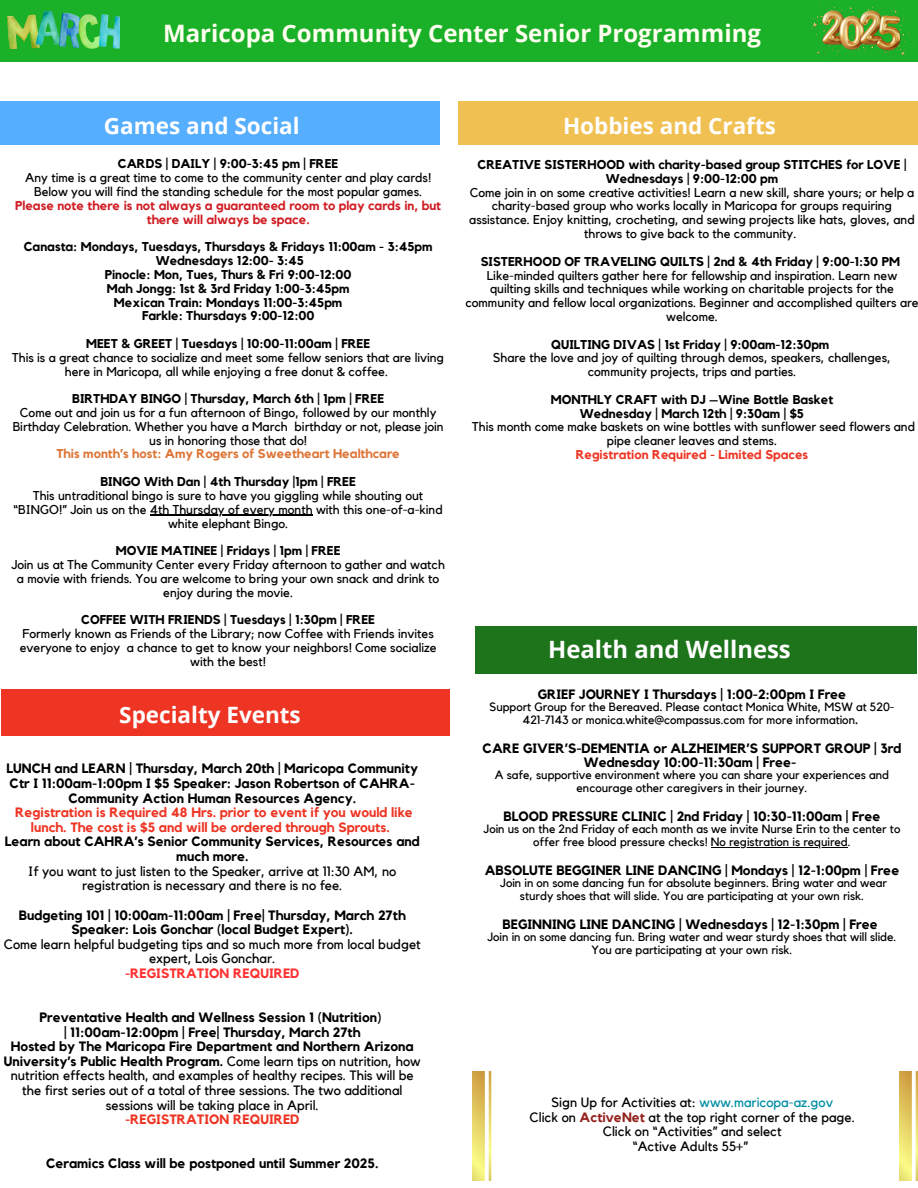
<style>
.page{position:relative;width:918px;height:1188px;background:#fff}
.page>*{position:absolute;margin:0;border:0;box-sizing:border-box;transform-origin:0 0}
.t1{font:700 24px "Open Sans";color:#fffff0}
.t2{font:700 23.85px "Open Sans";color:#fff}
.t3{font:700 22.5px "Open Sans";color:#fff}
.t4{font:700 13.5px/14.7px "Kollektif";color:#000;text-align:center}
.t5{font:13.5px/14.7px "Kollektif";color:#000;text-align:center}
.t6{font:12.75px/13.8px "Kollektif";color:#000;text-align:center}
.t7{font:700 12.75px/13.8px "Kollektif";color:#000;text-align:center}
.t8{font:12px/13px "Kollektif";color:#000;text-align:center}
.s1{font-weight:700}
.s2{font-weight:700;color:#d11e25}
.s3{font-weight:700;color:#dd7536}
.s4{font-weight:400}
.s5{color:#ee3524}
.s6{color:#ff3131}
.s7{font-weight:700;color:#ee3524}
.s8{color:#008da3}
.s9{font-weight:700;color:#94221e}
</style>
<div class="page">
<div style="left:0;top:0;width:918px;height:61px;background:#1ab028"></div>
<div style="left:0;top:101px;width:440px;height:44px;background:#56aeff"></div>
<div style="left:459px;top:101px;width:459px;height:44px;background:#f1c052"></div>
<div style="left:475px;top:626px;width:442px;height:48px;background:#1d741b"></div>
<div style="left:1px;top:689px;width:449px;height:47px;background:#ee3524"></div>
<img style="left:7px;top:11px;width:113px;height:37px">
<img style="left:809px;top:5px;width:105px;height:57px">
<hr style="left:150px;top:515px;width:163px;height:1px;background:#000">
<hr style="left:711px;top:847px;width:137px;height:1px;background:#000">
<img style="left:473px;top:1071px;width:19px;height:110px">
<img style="left:899px;top:1071px;width:19px;height:110px">
<p class="t1" style="left:163px;top:16px;width:599px">Maricopa Community Center Senior Programming</p>
<h1 class="t3" style="left:104px;top:110px;width:197px">Games and Social</h1>
<p class="t3" style="left:563px;top:110px;width:214px">Hobbies and Crafts</p>
<h3 class="t6" style="left:15px;top:158px;width:427px"><span class="s1">CARDS | DAILY | 9:00-3:45 pm | FREE<br></span>Any time is a great time to come to the community center and play cards!<br>Below you will find the standing schedule for the most popular games.<br><span class="s2">Please note there is not always a guaranteed room to play cards in, but there will always be space.</span></h3>
<h2 class="t7" style="left:24px;top:240px;width:410px">Canasta: Mondays, Tuesdays, Thursdays &amp; Fridays 11:00am - 3:45pm Wednesdays 12:00- 3:45<br>Pinocle: Mon, Tues, Thurs &amp; Fri 9:00-12:00<br>Mah Jongg: 1st &amp; 3rd Friday 1:00-3:45pm<br>Mexican Train: Mondays 11:00-3:45pm<br>Farkle: Thursdays 9:00-12:00</h2>
<h3 class="t6" style="left:12px;top:337px;width:433px"><span class="s1">MEET &amp; GREET | Tuesdays | 10:00-11:00am | FREE<br></span>This is a great chance to socialize and meet some fellow seniors that are living here in Maricopa, all while enjoying a free donut &amp; coffee.</h3>
<h3 class="t6" style="left:13px;top:392px;width:433px"><span class="s1">BIRTHDAY BINGO | Thursday, March 6th | 1pm | FREE<br></span>Come out and join us for a fun afternoon of Bingo, followed by our monthly Birthday Celebration. Whether you have a March birthday or not, please join us in honoring those that do!<br><span class="s3">This month’s host: Amy Rogers of Sweetheart Healthcare</span></h3>
<h3 class="t6" style="left:14px;top:475px;width:431px"><span class="s1">BINGO With Dan | 4th Thursday |1pm | FREE<br></span>This untraditional bingo is sure to have you giggling while shouting out “BINGO!” Join us on the 4th Thursday of every month with this one-of-a-kind</h3>
<h3 class="t7" style="left:116px;top:510px;width:226px;line-height:27.6px"><span class="s4">white elephant Bingo.<br></span>MOVIE MATINEE | Fridays | 1pm | FREE</h3>
<h3 class="t6" style="left:11px;top:558px;width:435px">Join us at The Community Center every Friday afternoon to gather and watch a movie with friends. You are welcome to bring your own snack and drink to</h3>
<h3 class="t7" style="left:81px;top:579px;width:295px;line-height:27.6px"><span class="s4">enjoy during the movie.<br></span>COFFEE WITH FRIENDS | Tuesdays | 1:30pm | FREE</h3>
<h3 class="t6" style="left:20px;top:627px;width:416px;text-align:left">Formerly known as Friends of the Library; now Coffee with Friends invites everyone to enjoy</h3>
<h1 class="t6" style="left:190px;top:641px;width:248px;text-align:left;text-indent:-63px">a chance to get to know your neighbors! Come socialize with the best!</h1>
<h1 class="t3" style="left:119px;top:699px;width:183px">Specialty Events</h1>
<p class="t4" style="left:5px;top:762px;width:417px">LUNCH and LEARN | Thursday, March 20th | Maricopa Community Ctr I 11:00am-1:00pm I $5 Speaker: Jason Robertson of CAHRA-Community Action Human Resources Agency.<br><span class="s5">Registration is Required 48 Hrs. prior to event if you would like lunch. The cost is $5 and will be ordered through Sprouts.<br></span>Learn about CAHRA’s Senior Community Services, Resources and much more.<br><span class="s4">If you want to just listen to the Speaker, arrive at 11:30 AM, no registration is necessary and there is no fee.</span></p>
<p class="t4" style="left:4px;top:908px;width:419px">Budgeting 101 | 10:00am-11:00am | Free| Thursday, March 27th Speaker: Lois Gonchar (local Budget Expert).<br><span class="s4">Come learn helpful budgeting tips and so much more from local budget expert, Lois Gonchar.<br></span><span class="s6">-REGISTRATION REQUIRED</span></p>
<p class="t5" style="left:4px;top:1010px;width:418px"><span class="s1">Preventative Health and Wellness Session 1 (Nutrition)<br>| 11:00am-12:00pm | Free| Thursday, March 27th<br>Hosted by The Maricopa Fire Department and Northern Arizona University’s Public Health Program.</span> Come learn tips on nutrition, how nutrition effects health, and examples of healthy recipes. This will be the first series out of a total of three sessions. The two additional sessions will be taking place in April.<br><span class="s7">-REGISTRATION REQUIRED</span></p>
<p class="t4" style="left:46px;top:1157px;width:334px">Ceramics Class will be postponed until Summer 2025.</p>
<h3 class="t6" style="left:469px;top:158px;width:447px"><span class="s1">CREATIVE SISTERHOOD with charity-based group STITCHES for LOVE | Wednesdays | 9:00-12:00 pm<br></span>Come join in on some creative activities! Learn a new skill, share yours; or help a charity-based group who works locally in Maricopa for groups requiring assistance. Enjoy knitting, crocheting, and sewing projects like hats, gloves, and throws to give back to the community.</h3>
<h3 class="t6" style="left:465px;top:255px;width:455px"><span class="s1">SISTERHOOD OF TRAVELING QUILTS | 2nd &amp; 4th Friday | 9:00-1:30 PM </span>Like-minded quilters gather here for fellowship and inspiration. Learn new quilting skills and techniques while working on charitable projects for the community and fellow local organizations. Beginner and accomplished quilters are welcome.</h3>
<h3 class="t6" style="left:493px;top:338px;width:399px"><span class="s1">QUILTING DIVAS | 1st Friday | 9:00am-12:30pm<br></span>Share the love and joy of quilting through demos, speakers, challenges, community projects, trips and parties.</h3>
<h2 class="t6" style="left:472px;top:393px;width:444px"><span class="s1">MONTHLY CRAFT with DJ –Wine Bottle Basket<br>Wednesday | March 12th | 9:30am | $5<br></span>This month come make baskets on wine bottles with sunflower seed flowers and pipe cleaner leaves and stems.<br><span class="s7">Registration Required - Limited Spaces</span></h2>
<h1 class="t2" style="left:548px;top:633px;width:244px">Health and Wellness</h1>
<h3 class="t4" style="left:538px;top:687px;width:310px">GRIEF JOURNEY I Thursdays | 1:00-2:00pm I Free</h3>
<h3 class="t8" style="left:489px;top:701px;width:407px">Support Group for the Bereaved. Please contact Monica White, MSW at 520-<br>421-7143 or monica.white@compassus.com for more information<span class="s1">.</span></h3>
<h3 class="t4" style="left:483px;top:742px;width:420px;line-height:14px">CARE GIVER’S-DEMENTIA or ALZHEIMER’S SUPPORT GROUP | 3rd<br>Wednesday 10:00-11:30am | Free-</h3>
<h3 class="t8" style="left:495px;top:769px;width:396px">A safe, supportive environment where you can share your experiences and encourage other caregivers in their journey.</h3>
<p class="t4" style="left:503px;top:809px;width:379px">BLOOD PRESSURE CLINIC | 2nd Friday | 10:30-11:00am | Free</p>
<p class="t8" style="left:484px;top:823px;width:418px">Join us on the 2nd Friday of each month as we invite Nurse Erin to the center to offer free blood pressure checks! No registration is required.</p>
<p class="t4" style="left:485px;top:863px;width:416px">ABSOLUTE BEGGINER LINE DANCING | Mondays | 12-1:00pm | Free</p>
<p class="t8" style="left:500px;top:877px;width:388px">Join in on some dancing fun for absolute beginners. Bring water and wear sturdy shoes that will slide. You are participating at your own risk.</p>
<p class="t4" style="left:502px;top:917px;width:377px">BEGINNING LINE DANCING | Wednesdays | 12-1:30pm | Free</p>
<p class="t8" style="left:488px;top:931px;width:410px">Join in on some dancing fun. Bring water and wear sturdy shoes that will slide.</p>
<p class="t8" style="left:592px;top:944px;width:202px">You are participating at your own risk.</p>
<p class="t5" style="left:530px;top:1095px;width:327px">Sign Up for Activities at: <span class="s8">www.maricopa-az.gov<br></span>Click on <span class="s9">ActiveNet</span> at the top right corner of the page.<br>Click on “Activities” and select<br>“Active Adults 55+”</p>
</div>
